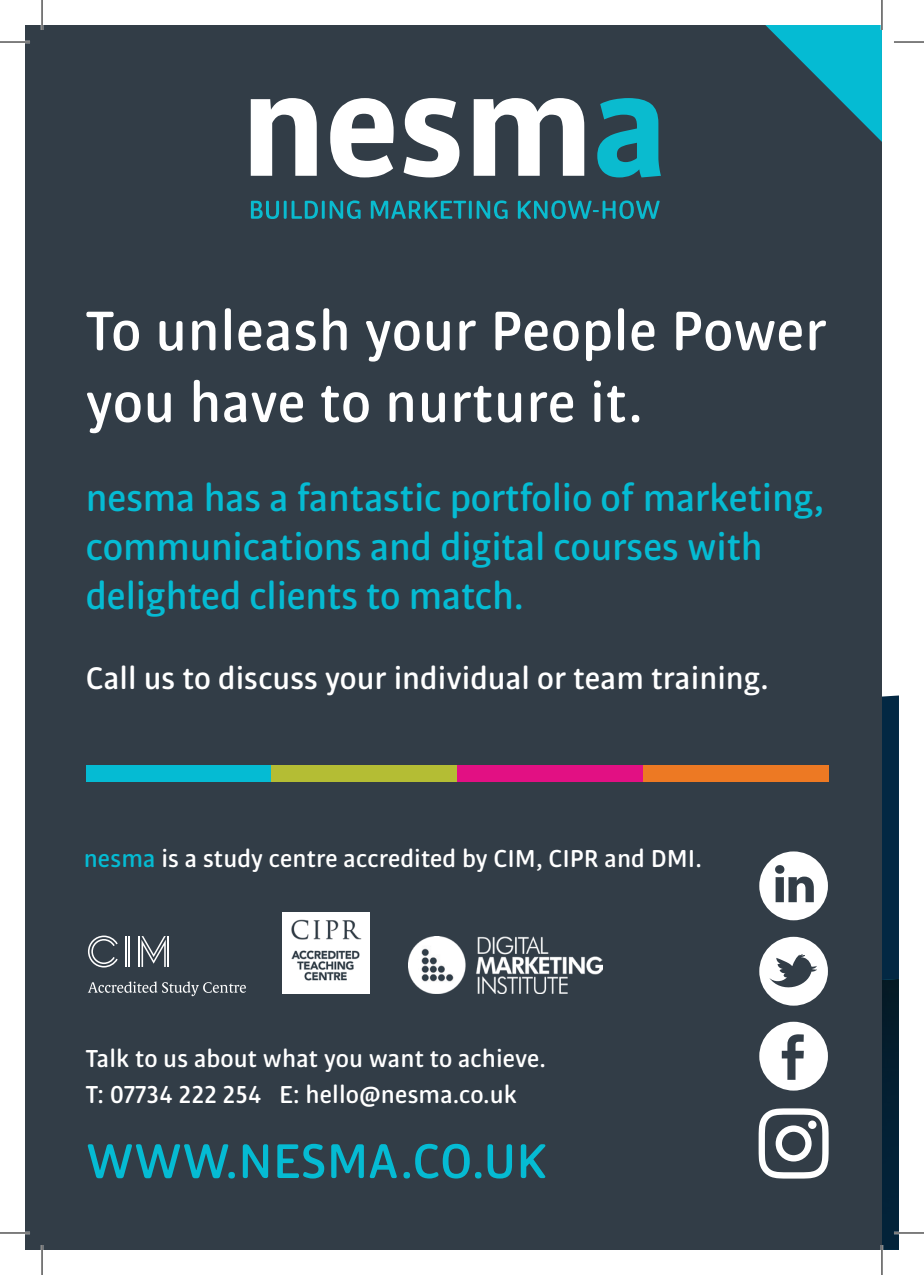
<style>
.page{position:relative;width:924px;height:1275px;background:#fff}
.page>*{position:absolute;margin:0;border:0;box-sizing:border-box;transform-origin:0 0}
.t1{font:500 59.6px/71.6px "Bulo Rounded";letter-spacing:.01em;color:#fff}
.t2{font:500 52.2px "Bulo Rounded";letter-spacing:.005em;color:#05bbd3}
.t3{font:500 40.6px/48.6px "Bulo Rounded";letter-spacing:-.005em;color:#05bbd3}
.t4{font:500 33.4px "Bulo Rounded";color:#fff}
.t5{font:500 26.2px/36px "Bulo Rounded";letter-spacing:.005em;color:#fff}
.s1{color:#05bbd3}
</style>
<div class="page">
<div style="left:881px;top:695px;width:17px;height:222px;background:#032843"></div>
<svg style="left:881px;top:917px;width:17px;height:333px;background:#062236"></svg>
<div style="left:25px;top:25px;width:856px;height:1225px;background:#323d47"></div>
<svg style="left:765px;top:25px;width:116px;height:116px"></svg>
<svg style="left:251px;top:98px;width:65px;height:78px"></svg>
<svg style="left:330px;top:98px;width:63px;height:79px"></svg>
<svg style="left:403px;top:98px;width:56px;height:79px"></svg>
<svg style="left:473px;top:98px;width:111px;height:78px"></svg>
<svg style="left:597px;top:98px;width:63px;height:79px"></svg>
<svg style="left:251px;top:201px;width:28px;height:18px"></svg>
<hr style="left:283px;top:201px;width:3px;height:18px;background:#0abbcf">
<svg style="left:291px;top:201px;width:27px;height:18px"></svg>
<hr style="left:321px;top:201px;width:3px;height:18px;background:#0abbcf">
<svg style="left:329px;top:200px;width:31px;height:19px"></svg>
<svg style="left:370px;top:201px;width:96px;height:18px"></svg>
<hr style="left:468px;top:201px;width:3px;height:18px;background:#0abbcf">
<svg style="left:476px;top:200px;width:31px;height:19px"></svg>
<svg style="left:517px;top:200px;width:142px;height:19px"></svg>
<hr style="left:125px;top:936px;width:2px;height:31px;background:#fff">
<hr style="left:128px;top:936px;width:2px;height:31px;background:#fff">
<svg style="left:88px;top:935px;width:30px;height:32px"></svg>
<hr style="left:138px;top:936px;width:2px;height:31px;background:#fff">
<hr style="left:167px;top:936px;width:2px;height:31px;background:#fff">
<svg style="left:141px;top:936px;width:25px;height:31px"></svg>
<svg style="left:88px;top:981px;width:158px;height:15px"></svg>
<img style="left:282px;top:912px;width:87px;height:81px">
<img style="left:409px;top:936px;width:193px;height:57px">
<div style="left:86px;top:765px;width:185px;height:16px;background:#05bbd3"></div>
<div style="left:271px;top:765px;width:186px;height:16px;background:#b4bd34"></div>
<div style="left:457px;top:765px;width:185px;height:16px;background:#e21083"></div>
<div style="left:642px;top:765px;width:185px;height:16px;background:#ed7923"></div>
<svg style="left:759px;top:1021px;width:68px;height:69px"></svg>
<svg style="left:759px;top:851px;width:68px;height:69px"></svg>
<svg style="left:759px;top:936px;width:68px;height:69px"></svg>
<svg style="left:758px;top:1108px;width:70px;height:70px"></svg>
<svg style="left:807px;top:1120px;width:9px;height:9px"></svg>
<hr style="left:0;top:41px;width:30px;height:2px;background:#fff">
<hr style="left:0;top:1231px;width:30px;height:3px;background:#fff">
<hr style="left:893px;top:1231px;width:30px;height:3px;background:#fff">
<hr style="left:41px;top:0;width:2px;height:30px;background:#fff">
<hr style="left:41px;top:1245px;width:2px;height:30px;background:#fff">
<hr style="left:880px;top:0;width:2px;height:30px;background:#fff">
<hr style="left:880px;top:1245px;width:2px;height:30px;background:#fff">
<hr style="left:0;top:42px;width:30px;height:1px;background:#000">
<hr style="left:893px;top:42px;width:30px;height:1px;background:#000">
<hr style="left:0;top:1232px;width:30px;height:1px;background:#000">
<hr style="left:893px;top:1232px;width:30px;height:1px;background:#000">
<hr style="left:42px;top:0;width:1px;height:30px;background:#000">
<hr style="left:42px;top:1245px;width:1px;height:30px;background:#000">
<hr style="left:881px;top:0;width:1px;height:30px;background:#000">
<hr style="left:881px;top:1245px;width:1px;height:30px;background:#000">
<h1 class="t1" style="left:86px;top:295px;width:741px">To unleash your People Power you have to nurture it.</h1>
<h3 class="t3" style="left:86px;top:474px;width:739px">nesma has a fantastic portfolio of marketing, communications and digital courses with delighted clients to match.</h3>
<p class="t4" style="left:86px;top:657px;width:684px">Call us to discuss your individual or team training.</p>
<p class="t5" style="left:84px;top:840px;width:619px"><span class="s1">nesma</span> is a study centre accredited by CIM, CIPR and DMI.</p>
<p class="t5" style="left:86px;top:1040px;width:461px">Talk to us about what you want to achieve.<br>T: 07734 222 254 E: hello@nesma.co.uk</p>
<h2 class="t2" style="left:86px;top:1128px;width:462px">WWW.NESMA.CO.UK</h2>
</div>
